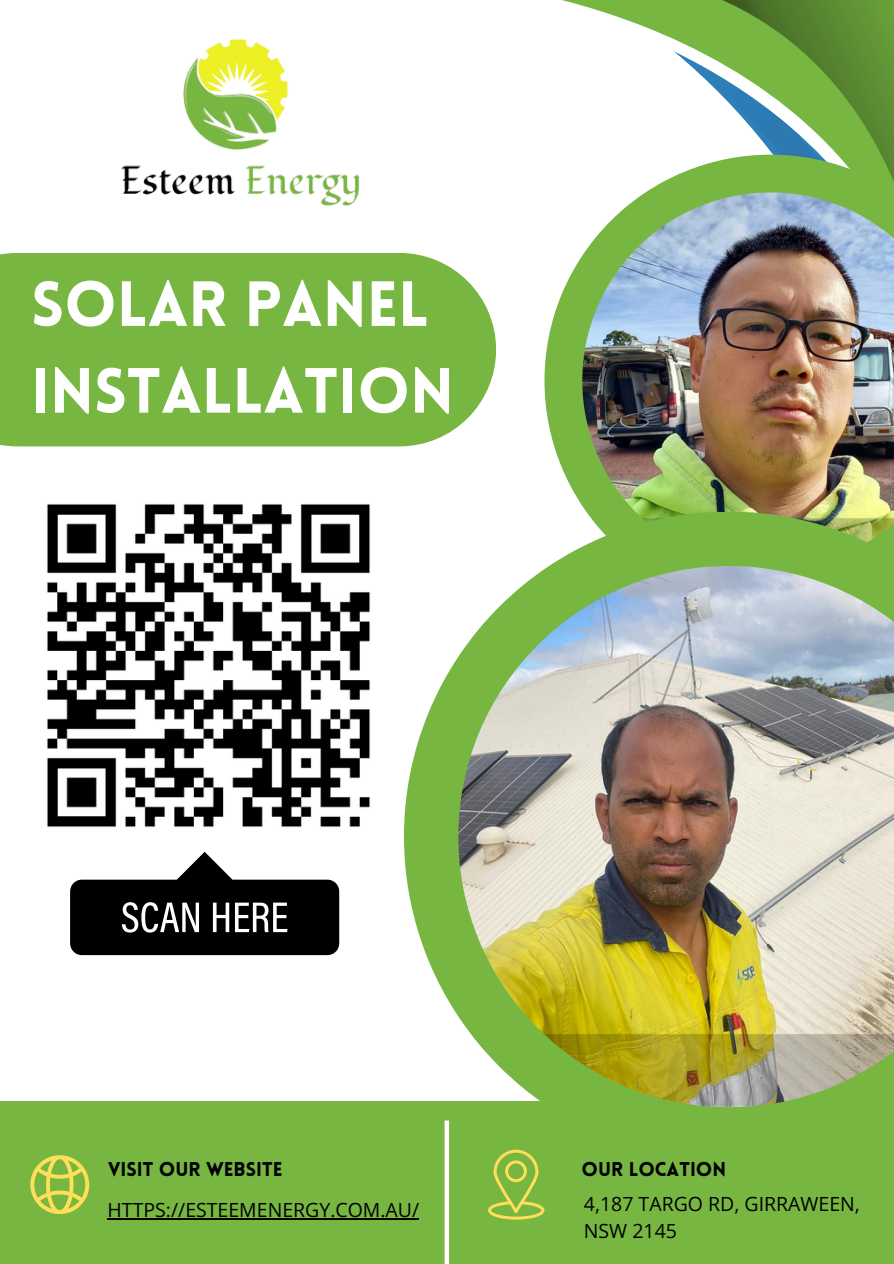
<style>
.page{position:relative;width:894px;height:1264px;background:#fff}
.page>*{position:absolute;margin:0;border:0;box-sizing:border-box;transform-origin:0 0}
.t1{font:900 62.4px/86.7px "Lovelo";color:#fff}
.t2{font:19.5px/27px "Open Sans";color:#000}
.t3{font:900 19.5px "Lovelo";color:#000}
</style>
<div class="page">
<svg style="left:562px;top:0;width:83px;height:27px"></svg>
<svg style="left:645px;top:0;width:248px;height:51px;background:#6fa143"></svg>
<svg style="left:674px;top:51px;width:219px;height:104px"></svg>
<svg style="left:544px;top:155px;width:349px;height:351px;fill:#78b642"></svg>
<img style="left:582px;top:192px;width:311px;height:319px">
<div style="left:0;top:1101px;width:893px;height:162px;background:#78b642"></div>
<svg style="left:30px;top:1155px;width:59px;height:58px"></svg>
<svg style="left:488px;top:1161px;width:56px;height:58px"></svg>
<div style="left:444px;top:1120px;width:5px;height:143px;background:#fff"></div>
<div style="left:0;top:253px;width:496px;height:193px;background:#78b642"></div>
<svg style="left:404px;top:511px;width:489px;height:650px;fill:#78b642"></svg>
<img style="left:458px;top:566px;width:435px;height:540px">
<img style="left:121px;top:38px;width:239px;height:168px">
<img style="left:47px;top:504px;width:323px;height:323px">
<svg style="left:70px;top:851px;width:269px;height:104px"></svg>
<hr style="left:108px;top:1217px;width:311px;height:2px;background:#000">
<h2 class="t1" style="left:31px;top:267px;width:424px">SOLAR PANEL<br>INSTALLATION</h2>
<p class="t3" style="left:108px;top:1161px;width:176px">VISIT OUR WEBSITE</p>
<p class="t3" style="left:581px;top:1161px;width:146px">OUR LOCATION</p>
<p class="t2" style="left:108px;top:1195px;width:313px">HTTPS://ESTEEMENERGY.COM.AU/</p>
<p class="t2" style="left:583px;top:1189px;width:277px">4,187 TARGO RD, GIRRAWEEN,<br>NSW 2145</p>
</div>
